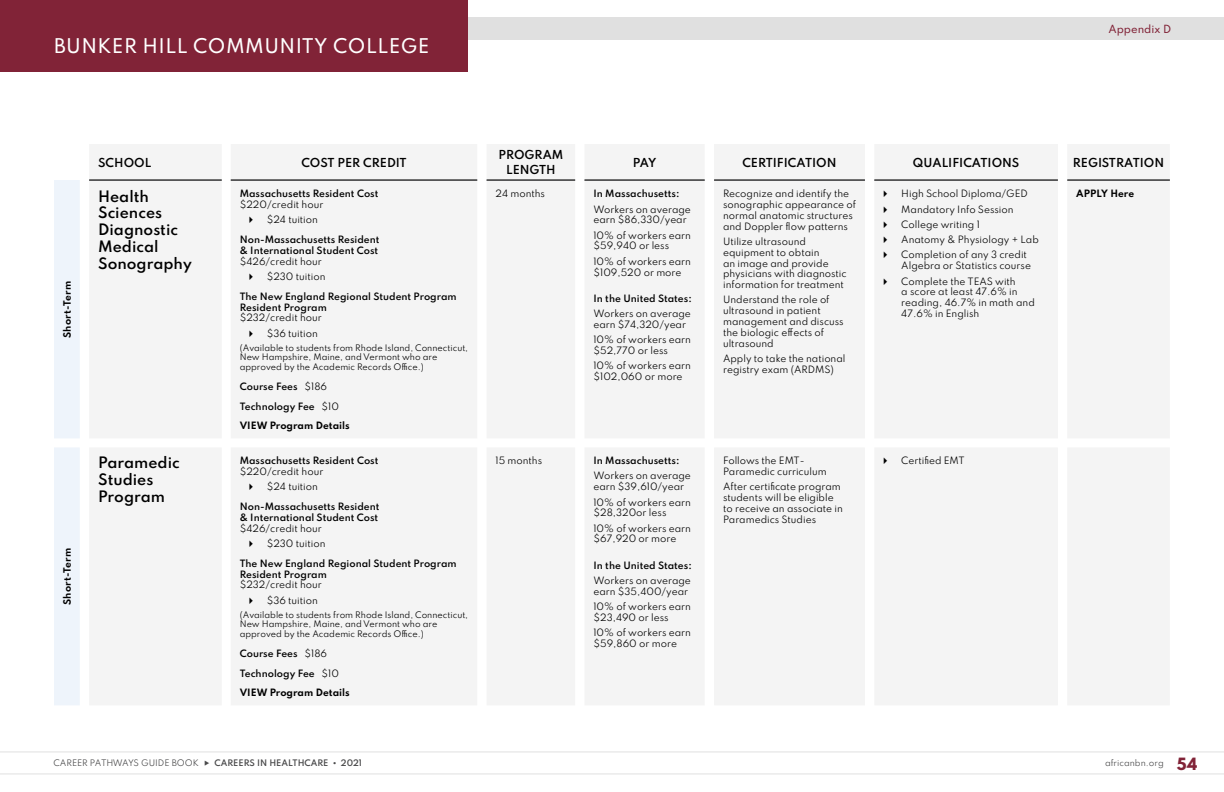
<style>
.page{position:relative;width:1224px;height:792px;background:#fff}
.page>*{position:absolute;margin:0;border:0;box-sizing:border-box;transform-origin:0 0}
.t1{font:500 18px "Spartan";letter-spacing:.025em;color:#fff}
.t2{font:600 14px/16.8px "Spartan";color:#000}
.t3{font:600 11px/15px "Spartan";color:#000;text-align:center}
.t4{font:500 10px "Spartan";color:#812337}
.t5{font:9px/10.8px "Spartan";color:#000}
.t6{font:600 9px/10.8px "Spartan";color:#000}
.t7{font:700 9px "Spartan";color:#000}
.t8{font:700 9px "Spartan";letter-spacing:.025em;color:#000}
.t9{font:8px/9.6px "Spartan";color:#000}
.t10{font:8px "Spartan";color:#4a4a4b}
.t11{font:600 8px "Spartan";color:#4a4a4b}
.s1{font-weight:400}
.s2{font-weight:800;font-size:15px;color:#812337}
</style>
<div class="page">
<div style="left:54px;top:17px;width:1170px;height:23px;background:#e0e0e0"></div>
<div style="left:0;top:0;width:468px;height:72px;background:#812337"></div>
<div style="left:89px;top:144px;width:1081px;height:561px;background:#f4f4f4"></div>
<div style="left:54px;top:180px;width:26px;height:525px;background:#eef4fb"></div>
<hr style="left:89px;top:180px;width:133px;height:1px;background:#4a4a4b">
<hr style="left:231px;top:180px;width:246px;height:1px;background:#4a4a4b">
<hr style="left:487px;top:180px;width:88px;height:1px;background:#4a4a4b">
<hr style="left:585px;top:180px;width:120px;height:1px;background:#4a4a4b">
<hr style="left:714px;top:180px;width:151px;height:1px;background:#4a4a4b">
<hr style="left:874px;top:180px;width:184px;height:1px;background:#4a4a4b">
<hr style="left:1067px;top:180px;width:103px;height:1px;background:#4a4a4b">
<svg style="left:0;top:752px;width:1224px;height:22px"></svg>
<svg style="left:250px;top:217px;width:3px;height:6px"></svg>
<svg style="left:250px;top:273px;width:3px;height:7px"></svg>
<svg style="left:250px;top:330px;width:3px;height:7px"></svg>
<svg style="left:884px;top:191px;width:3px;height:6px"></svg>
<svg style="left:884px;top:206px;width:3px;height:7px"></svg>
<svg style="left:884px;top:221px;width:3px;height:7px"></svg>
<svg style="left:884px;top:237px;width:3px;height:6px"></svg>
<svg style="left:884px;top:252px;width:3px;height:6px"></svg>
<svg style="left:884px;top:278px;width:3px;height:7px"></svg>
<svg style="left:250px;top:484px;width:3px;height:6px"></svg>
<svg style="left:250px;top:540px;width:3px;height:7px"></svg>
<svg style="left:250px;top:597px;width:3px;height:7px"></svg>
<svg style="left:884px;top:458px;width:3px;height:6px"></svg>
<h1 class="t1" style="left:54px;top:32px;width:377px">BUNKER HILL COMMUNITY COLLEGE</h1>
<p class="t4" style="left:1108px;top:21px;width:64px">Appendix D</p>
<p class="t8" style="left:60px;top:338px;width:59px;rotate:-90deg">Short-Term</p>
<p class="t8" style="left:60px;top:605px;width:59px;rotate:-90deg">Short-Term</p>
<p class="t3" style="left:98px;top:155px;width:55px">SCHOOL</p>
<p class="t3" style="left:301px;top:155px;width:107px">COST PER CREDIT</p>
<p class="t3" style="left:498px;top:147px;width:67px">PROGRAM<br>LENGTH</p>
<p class="t3" style="left:633px;top:155px;width:25px">PAY</p>
<p class="t3" style="left:742px;top:155px;width:96px">CERTIFICATION</p>
<p class="t3" style="left:913px;top:155px;width:108px">QUALIFICATIONS</p>
<p class="t3" style="left:1073px;top:155px;width:93px">REGISTRATION</p>
<h2 class="t2" style="left:98px;top:187px;width:95px">Health<br>Sciences<br>Diagnostic<br>Medical<br>Sonography</h2>
<p class="t6" style="left:240px;top:188px;width:140px">Massachusetts Resident Cost</p>
<p class="t5" style="left:267px;top:197px;width:58px;line-height:15.3px;text-indent:-27px">$220/credit hour $24 tuition</p>
<p class="t6" style="left:240px;top:234px;width:141px">Non-Massachusetts Resident &amp; International Student Cost</p>
<p class="t5" style="left:267px;top:253px;width:60px;line-height:15.3px;text-indent:-27px">$426/credit hour $230 tuition</p>
<p class="t6" style="left:240px;top:291px;width:218px">The New England Regional Student Program<br>Resident Program</p>
<p class="t5" style="left:267px;top:310px;width:57px;line-height:15.3px;text-indent:-27px">$232/credit hour $36 tuition</p>
<p class="t9" style="left:240px;top:343px;width:230px">(Available to students from Rhode Island, Connecticut,<br>New Hampshire, Maine, and Vermont who are approved by the Academic Records Office.)</p>
<p class="t6" style="left:240px;top:376px;width:101px;line-height:19.8px">Course Fees <span class="s1">$186<br></span>Technology Fee <span class="s1">$10</span></p>
<p class="t7" style="left:240px;top:419px;width:112px">VIEW Program Details</p>
<h2 class="t2" style="left:98px;top:454px;width:83px">Paramedic<br>Studies<br>Program</h2>
<p class="t6" style="left:240px;top:455px;width:140px">Massachusetts Resident Cost</p>
<p class="t5" style="left:267px;top:463px;width:58px;line-height:15.3px;text-indent:-27px">$220/credit hour $24 tuition</p>
<p class="t6" style="left:240px;top:501px;width:141px">Non-Massachusetts Resident &amp; International Student Cost</p>
<p class="t5" style="left:267px;top:520px;width:60px;line-height:15.3px;text-indent:-27px">$426/credit hour $230 tuition</p>
<p class="t6" style="left:240px;top:558px;width:218px">The New England Regional Student Program<br>Resident Program</p>
<p class="t5" style="left:267px;top:577px;width:57px;line-height:15.3px;text-indent:-27px">$232/credit hour $36 tuition</p>
<p class="t9" style="left:240px;top:610px;width:230px">(Available to students from Rhode Island, Connecticut,<br>New Hampshire, Maine, and Vermont who are approved by the Academic Records Office.)</p>
<p class="t6" style="left:240px;top:648px;width:89px">Course Fees <span class="s1">$186</span></p>
<p class="t6" style="left:240px;top:667px;width:101px">Technology Fee <span class="s1">$10</span></p>
<p class="t7" style="left:240px;top:686px;width:112px">VIEW Program Details</p>
<p class="t5" style="left:496px;top:188px;width:51px">24 months</p>
<p class="t6" style="left:594px;top:188px;width:87px">In Massachusetts:</p>
<p class="t5" style="left:594px;top:203px;width:99px">Workers on average earn $86,330/year</p>
<p class="t5" style="left:594px;top:229px;width:99px">10% of workers earn $59,940 or less</p>
<p class="t5" style="left:594px;top:255px;width:99px">10% of workers earn $109,520 or more</p>
<p class="t6" style="left:594px;top:292px;width:100px">In the United States:</p>
<p class="t5" style="left:594px;top:308px;width:99px">Workers on average earn $74,320/year</p>
<p class="t5" style="left:594px;top:334px;width:99px">10% of workers earn $52,770 or less</p>
<p class="t5" style="left:594px;top:360px;width:99px">10% of workers earn $102,060 or more</p>
<p class="t5" style="left:496px;top:455px;width:48px">15 months</p>
<p class="t6" style="left:594px;top:455px;width:87px">In Massachusetts:</p>
<p class="t5" style="left:594px;top:470px;width:99px">Workers on average earn $39,610/year</p>
<p class="t5" style="left:594px;top:496px;width:99px">10% of workers earn $28,320or less</p>
<p class="t5" style="left:594px;top:522px;width:99px">10% of workers earn $67,920 or more</p>
<p class="t6" style="left:594px;top:559px;width:100px">In the United States:</p>
<p class="t5" style="left:594px;top:575px;width:99px">Workers on average earn $35,400/year</p>
<p class="t5" style="left:594px;top:601px;width:99px">10% of workers earn $23,490 or less</p>
<p class="t5" style="left:594px;top:627px;width:99px">10% of workers earn $59,860 or more</p>
<p class="t5" style="left:723px;top:188px;width:134px">Recognize and identify the sonographic appearance of normal anatomic structures and Doppler flow patterns</p>
<p class="t5" style="left:723px;top:236px;width:125px">Utilize ultrasound equipment to obtain<br>an image and provide physicians with diagnostic information for treatment</p>
<p class="t5" style="left:723px;top:294px;width:122px">Understand the role of ultrasound in patient management and discuss the biologic effects of ultrasound</p>
<p class="t5" style="left:723px;top:353px;width:124px">Apply to take the national registry exam (ARDMS)</p>
<p class="t5" style="left:723px;top:455px;width:105px">Follows the EMT-<br>Paramedic curriculum</p>
<p class="t5" style="left:723px;top:481px;width:121px">After certificate program students will be eligible to receive an associate in<br>Paramedics Studies</p>
<p class="t5" style="left:901px;top:186px;width:139px;line-height:15.3px">High School Diploma/GED<br>Mandatory Info Session<br>College writing 1<br>Anatomy &amp; Physiology + Lab<br>Completion of any 3 credit</p>
<p class="t5" style="left:901px;top:258px;width:131px;line-height:15.3px">Algebra or Statistics course<br>Complete the TEAS with</p>
<p class="t5" style="left:901px;top:286px;width:135px">a score at least 47.6% in reading, 46.7% in math and<br>47.6% in English</p>
<p class="t7" style="left:1076px;top:187px;width:59px">APPLY Here</p>
<p class="t5" style="left:901px;top:455px;width:65px">Certified EMT</p>
<p class="t10" style="left:53px;top:757px;width:147px">CAREER PATHWAYS GUIDE BOOK</p>
<p class="t11" style="left:215px;top:757px;width:149px">CAREERS IN HEALTHCARE • 2021</p>
<p class="t10" style="left:1105px;top:757px;width:94px">africanbn.org <span class="s2">54</span></p>
</div>
